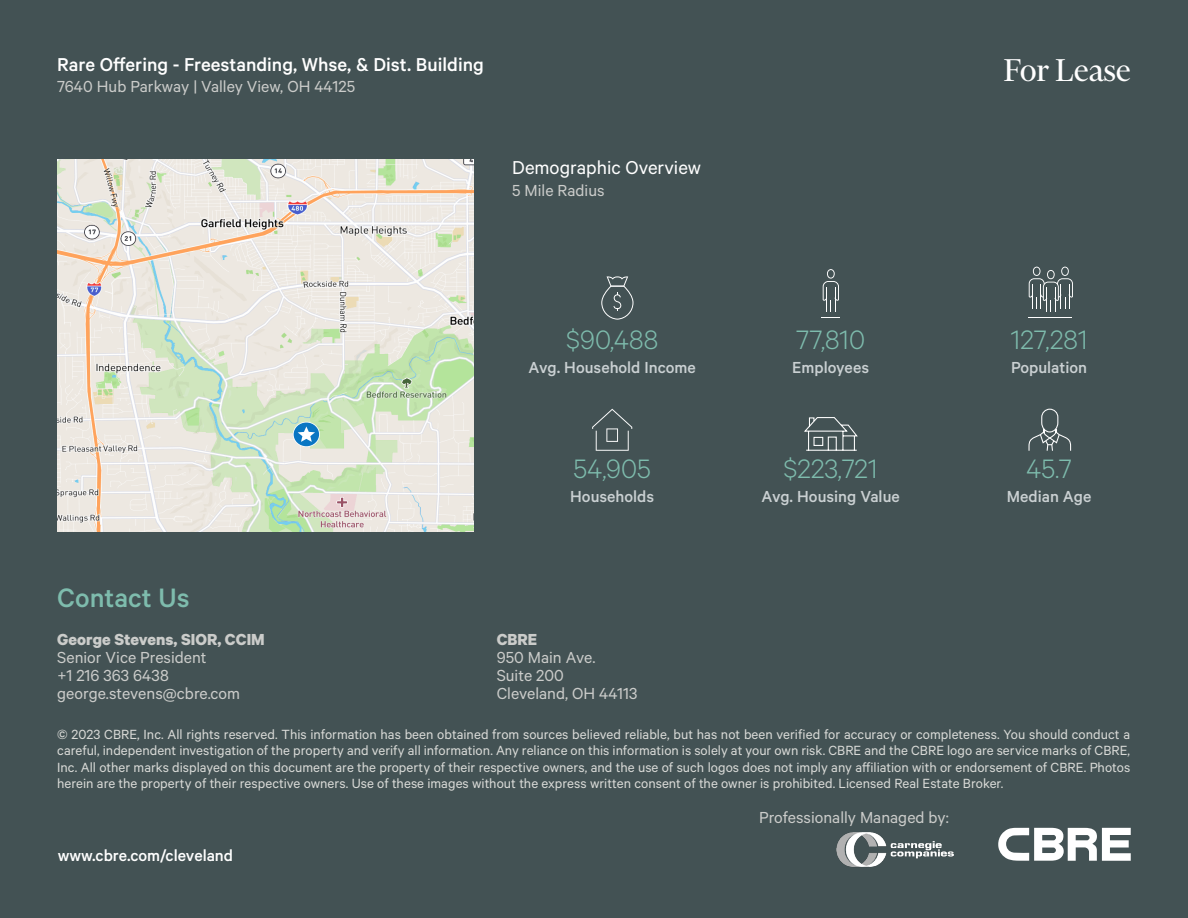
<style>
.page{position:relative;width:1188px;height:918px;background:#435254}
.page>*{position:absolute;margin:0;border:0;box-sizing:border-box;transform-origin:0 0}
.t1{font:36px "Financier Display";color:#fff}
.Callout_Medium{font:300 30px "Calibre";color:#7ebcad}
.Contact_Us{font:500 30px "Calibre";color:#7ebcad}
.t2{font:500 21px "Calibre";color:#fff}
.Copy_Intro{font:21px "Calibre";color:#fff}
.Contact_Info{font:18px "Calibre";color:#cbccca}
.Callout_Description{font:500 18px "Calibre";color:#cad0d2}
.Contact_Info-2{font:700 18px "Calibre";color:#cbccca}
.t3{font:500 18px "Calibre";color:#fff}
.t4{font:15px/16.5px "Calibre";color:#d9dad7;text-align:justify}
</style>
<div class="page">
<svg style="left:998px;top:828px;width:133px;height:33px"></svg>
<img style="left:57px;top:160px;width:416px;height:372px">
<svg style="left:293px;top:422px;width:27px;height:25px"></svg>
<div style="left:294px;top:423px;width:25px;height:23px;background:#0976c3;border-radius:50%"></div>
<svg style="left:298px;top:426px;width:17px;height:16px"></svg>
<img style="left:836px;top:832px;width:118px;height:35px">
<svg style="left:601px;top:276px;width:32px;height:44px"></svg>
<svg style="left:821px;top:269px;width:19px;height:49px"></svg>
<hr style="left:1029px;top:317px;width:43px;height:1px;background:#fff">
<svg style="left:1029px;top:267px;width:44px;height:45px"></svg>
<svg style="left:592px;top:409px;width:40px;height:42px"></svg>
<svg style="left:804px;top:417px;width:54px;height:34px"></svg>
<svg style="left:1029px;top:409px;width:42px;height:42px"></svg>
<p class="t2" style="left:57px;top:52px;width:428px">Rare Offering - Freestanding, Whse, &amp; Dist. Building</p>
<p class="Contact_Info" style="left:57px;top:76px;width:299px">7640 Hub Parkway | Valley View, OH 44125</p>
<p class="Copy_Intro" style="left:512px;top:155px;width:190px">Demographic Overview</p>
<p class="Contact_Info" style="left:512px;top:180px;width:94px">5 Mile Radius</p>
<p class="Contact_Us" style="left:57px;top:580px;width:134px">Contact Us</p>
<p class="Contact_Info-2" style="left:57px;top:628px;width:209px">George Stevens, SIOR, CCIM</p>
<p class="Contact_Info" style="left:57px;top:647px;width:151px">Senior Vice President</p>
<p class="Contact_Info" style="left:57px;top:665px;width:113px">+1 216 363 6438</p>
<p class="Contact_Info" style="left:57px;top:683px;width:184px">george.stevens@cbre.com</p>
<p class="Callout_Medium" style="left:566px;top:322px;width:93px">$90,488</p>
<p class="Callout_Description" style="left:529px;top:356px;width:169px">Avg. Household Income</p>
<p class="Callout_Medium" style="left:574px;top:452px;width:79px">54,905</p>
<p class="Callout_Description" style="left:570px;top:486px;width:85px">Households</p>
<p class="Contact_Info-2" style="left:497px;top:628px;width:42px">CBRE</p>
<p class="Contact_Info" style="left:497px;top:647px;width:100px">950 Main Ave.</p>
<p class="Contact_Info" style="left:497px;top:665px;width:69px">Suite 200</p>
<p class="Contact_Info" style="left:497px;top:683px;width:142px">Cleveland, OH 44113</p>
<p class="Callout_Medium" style="left:796px;top:322px;width:71px">77,810</p>
<p class="Callout_Description" style="left:792px;top:356px;width:78px">Employees</p>
<p class="Callout_Medium" style="left:784px;top:452px;width:96px">$223,721</p>
<p class="Callout_Description" style="left:761px;top:486px;width:140px">Avg. Housing Value</p>
<p class="t1" style="left:1004px;top:51px;width:129px">For Lease</p>
<p class="Callout_Medium" style="left:1011px;top:322px;width:79px">127,281</p>
<p class="Callout_Description" style="left:1011px;top:356px;width:78px">Population</p>
<p class="Callout_Medium" style="left:1026px;top:452px;width:47px">45.7</p>
<p class="Callout_Description" style="left:1007px;top:486px;width:86px">Median Age</p>
<p class="t4" style="left:57px;top:725px;width:1074px">© 2023 CBRE, Inc. All rights reserved. This information has been obtained from sources believed reliable, but has not been verified for accuracy or completeness. You should conduct a careful, independent investigation of the property and verify all information. Any reliance on this information is solely at your own risk. CBRE and the CBRE logo are service marks of CBRE, Inc. All other marks displayed on this document are the property of their respective owners, and the use of such logos does not imply any affiliation with or endorsement of CBRE. Photos herein are the property of their respective owners. Use of these images without the express written consent of the owner is prohibited. Licensed Real Estate Broker.</p>
<p class="t3" style="left:58px;top:845px;width:177px">www.cbre.com/cleveland</p>
<p class="Contact_Info" style="left:759px;top:807px;width:191px">Professionally Managed by:</p>
</div>
